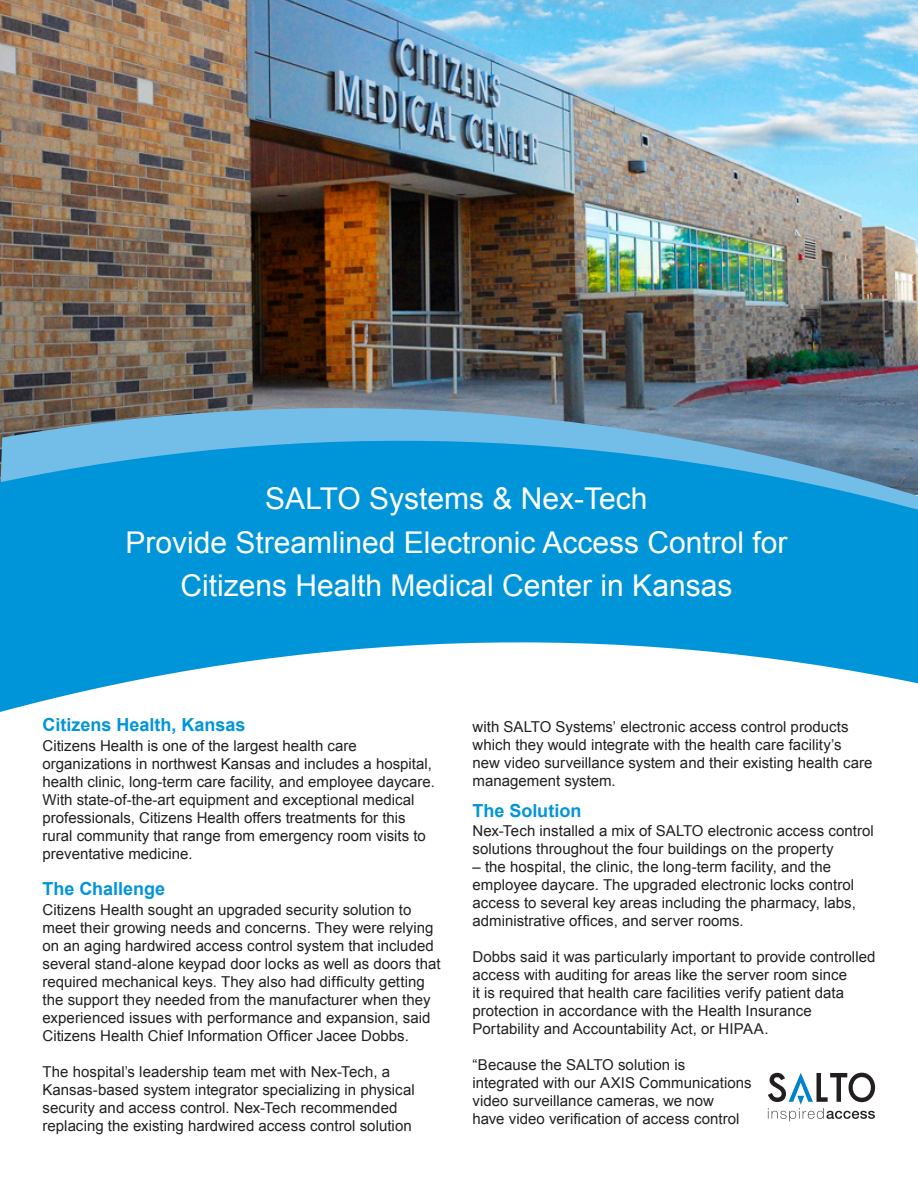
<style>
.page{position:relative;width:918px;height:1188px;background:#fff}
.page>*{position:absolute;margin:0;border:0;box-sizing:border-box;transform-origin:0 0}
.t1{font:30px "Arial";color:#fff}
.t2{font:700 18px "Arial";color:#0095d9}
.t3{font:15px/18px "Arial";color:#231f20}
</style>
<div class="page">
<img style="left:0;top:0;width:918px;height:383px">
<img style="left:0;top:383px;width:918px;height:35px">
<svg style="left:0;top:418px;width:918px;height:294px;fill:#0095d9"></svg>
<svg style="left:768px;top:1073px;width:107px;height:48px"></svg>
<p class="t1" style="left:265px;top:479px;width:384px">SALTO Systems &amp; Nex-Tech</p>
<p class="t1" style="left:126px;top:523px;width:663px">Provide Streamlined Electronic Access Control for</p>
<p class="t1" style="left:181px;top:566px;width:553px">Citizens Health Medical Center in Kansas</p>
<p class="t2" style="left:43px;top:713px;width:205px">Citizens Health, Kansas</p>
<p class="t3" style="left:43px;top:737px;width:394px">Citizens Health is one of the largest health care organizations in northwest Kansas and includes a hospital, health clinic, long-term care facility, and employee daycare.<br>With state-of-the-art equipment and exceptional medical professionals, Citizens Health offers treatments for this rural community that range from emergency room visits to preventative medicine.</p>
<p class="t2" style="left:43px;top:877px;width:124px">The Challenge</p>
<p class="t3" style="left:43px;top:901px;width:400px">Citizens Health sought an upgraded security solution to meet their growing needs and concerns. They were relying on an aging hardwired access control system that included several stand-alone keypad door locks as well as doors that required mechanical keys. They also had difficulty getting the support they needed from the manufacturer when they experienced issues with performance and expansion, said Citizens Health Chief Information Officer Jacee Dobbs.</p>
<p class="t3" style="left:43px;top:1063px;width:374px">The hospital’s leadership team met with Nex-Tech, a Kansas-based system integrator specializing in physical security and access control. Nex-Tech recommended replacing the existing hardwired access control solution</p>
<p class="t3" style="left:472px;top:718px;width:402px">with SALTO Systems’ electronic access control products which they would integrate with the health care facility’s new video surveillance system and their existing health care management system.</p>
<p class="t2" style="left:472px;top:799px;width:110px">The Solution</p>
<p class="t3" style="left:472px;top:822px;width:403px">Nex-Tech installed a mix of SALTO electronic access control solutions throughout the four buildings on the property</p>
<p class="t3" style="left:472px;top:858px;width:385px">– the hospital, the clinic, the long-term facility, and the employee daycare. The upgraded electronic locks control access to several key areas including the pharmacy, labs, administrative offices, and server rooms.</p>
<p class="t3" style="left:472px;top:948px;width:404px">Dobbs said it was particularly important to provide controlled access with auditing for areas like the server room since<br>it is required that health care facilities verify patient data protection in accordance with the Health Insurance Portability and Accountability Act, or HIPAA.</p>
<p class="t3" style="left:472px;top:1056px;width:281px">“Because the SALTO solution is integrated with our AXIS Communications video surveillance cameras, we now<br>have video verification of access control</p>
</div>
